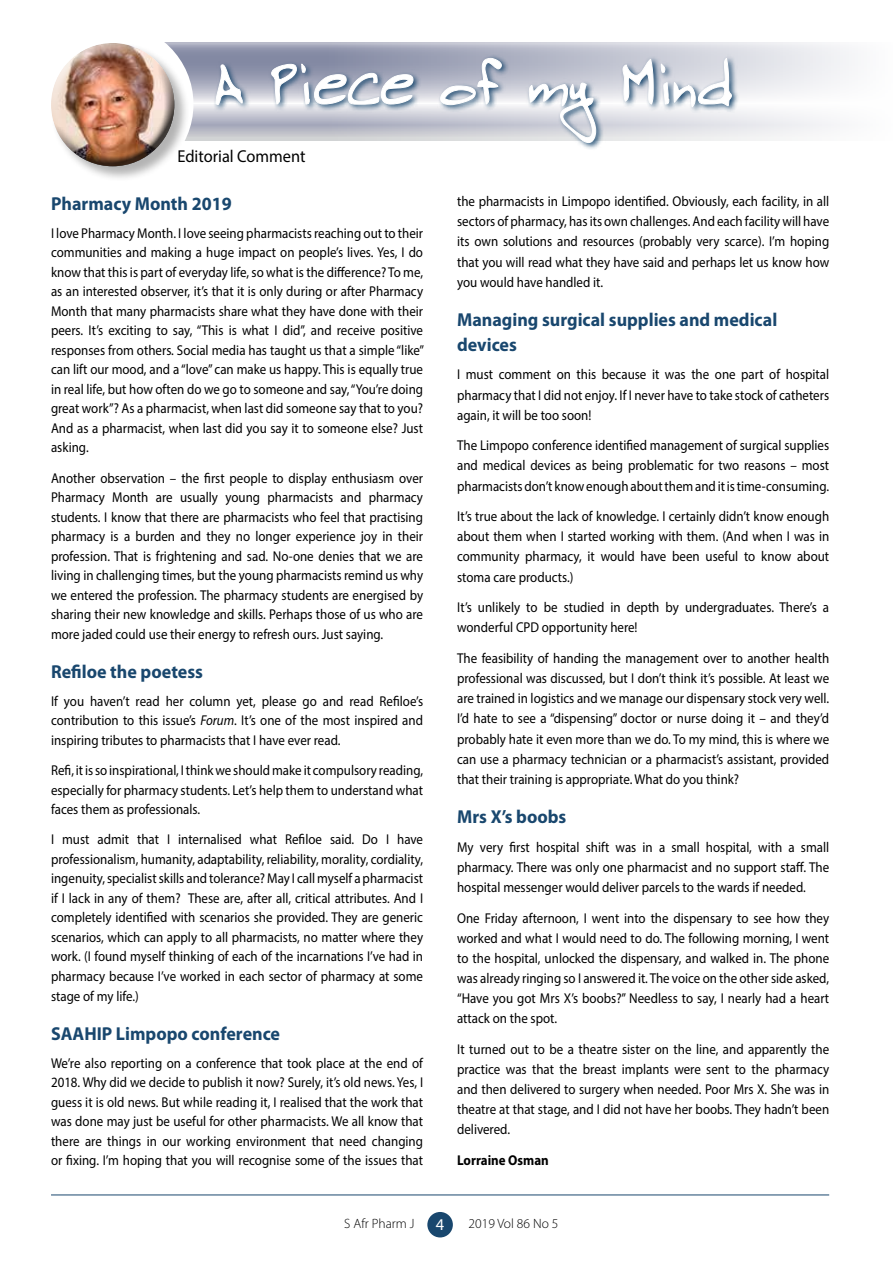
<style>
.page{position:relative;width:893px;height:1263px;background:#fff}
.page>*{position:absolute;margin:0;border:0;box-sizing:border-box;transform-origin:0 0}
.t1{font:60px "Emmetts Hand";letter-spacing:.025em;color:#fff;scale:.9 1}
.t2{font:700 18.75px/24.6px "Myriad Pro";color:#19476e;scale:.96 1}
.t3{font:17.25px "Myriad Pro";color:#000;scale:.95 1}
.t4{font:16.5px "Myriad Pro";color:#fff}
.t5{font:14.25px/19.5px "Myriad Pro";color:#000;text-align:justify;scale:.91 1}
.t6{font:700 14.25px "Myriad Pro";color:#000;scale:.91 1}
.t7{font:300 13.5px "Myriad Pro";color:#000}
.s1{font-style:italic}
</style>
<div class="page">
<hr style="left:51px;top:1194px;width:778px;height:1px;background:#19476e">
<svg style="left:190px;top:43px;width:662px;height:98px"></svg>
<div style="left:32px;top:23px;width:161px;height:162px;background:#fff;border-radius:50%"></div>
<div style="left:50px;top:42px;width:140px;height:140px;background:#000;opacity:.3"></div>
<div style="left:48px;top:40px;width:125px;height:100px;background:#fff;opacity:.75"></div>
<div style="left:50px;top:62px;width:126px;height:106px;background:#000;opacity:.75"></div>
<svg style="left:213px;top:54px;width:527px;height:95px"></svg>
<svg style="left:215px;top:64px;width:28px;height:41px"></svg>
<svg style="left:271px;top:62px;width:143px;height:43px;background:#98a4b8"></svg>
<svg style="left:440px;top:58px;width:62px;height:47px;background:#a6b0c1"></svg>
<svg style="left:528px;top:82px;width:68px;height:61px;background:#bdc6d1"></svg>
<svg style="left:622px;top:58px;width:32px;height:47px;background:#afbbc9"></svg>
<svg style="left:661px;top:57px;width:71px;height:51px;background:#c0c9d4"></svg>
<div style="left:427px;top:1212px;width:26px;height:25px;background:#19476e;border-radius:50%"></div>
<h1 class="t1" style="left:214px;top:48px;width:576px">A Piece of my Mind</h1>
<p class="t3" style="left:177px;top:146px;width:136px">Editorial Comment</p>
<h2 class="t2" style="left:51px;top:190px;width:190px">Pharmacy Month 2019</h2>
<p class="t5" style="left:51px;top:223px;width:412px">I love Pharmacy Month. I love seeing pharmacists reaching out to their communities and making a huge impact on people’s lives. Yes, I do know that this is part of everyday life, so what is the difference? To me, as an interested observer, it’s that it is only during or after Pharmacy Month that many pharmacists share what they have done with their peers. It’s exciting to say, “This is what I did”, and receive positive responses from others. Social media has taught us that a simple “like” can lift our mood, and a “love” can make us happy. This is equally true in real life, but how often do we go to someone and say, “You’re doing great work”? As a pharmacist, when last did someone say that to you?<br>And as a pharmacist, when last did you say it to someone else? Just asking.</p>
<p class="t5" style="left:51px;top:468px;width:410px">Another observation – the first people to display enthusiasm over Pharmacy Month are usually young pharmacists and pharmacy students. I know that there are pharmacists who feel that practising pharmacy is a burden and they no longer experience joy in their profession. That is frightening and sad. No-one denies that we are living in challenging times, but the young pharmacists remind us why we entered the profession. The pharmacy students are energised by sharing their new knowledge and skills. Perhaps those of us who are more jaded could use their energy to refresh ours. Just saying.</p>
<h2 class="t2" style="left:51px;top:659px;width:160px">Refiloe the poetess</h2>
<p class="t5" style="left:51px;top:691px;width:410px">If you haven’t read her column yet, please go and read Refiloe’s contribution to this issue’s <span class="s1">Forum</span>. It’s one of the most inspired and inspiring tributes to pharmacists that I have ever read.</p>
<p class="t5" style="left:51px;top:760px;width:410px">Refi, it is so inspirational, I think we should make it compulsory reading, especially for pharmacy students. Let’s help them to understand what faces them as professionals.</p>
<p class="t5" style="left:51px;top:829px;width:410px">I must admit that I internalised what Refiloe said. Do I have professionalism, humanity, adaptability, reliability, morality, cordiality, ingenuity, specialist skills and tolerance? May I call myself a pharmacist if I lack in any of them? These are, after all, critical attributes. And I completely identified with scenarios she provided. They are generic scenarios, which can apply to all pharmacists, no matter where they work. (I found myself thinking of each of the incarnations I’ve had in pharmacy because I’ve worked in each sector of pharmacy at some stage of my life.)</p>
<h2 class="t2" style="left:51px;top:1020px;width:240px">SAAHIP Limpopo conference</h2>
<p class="t5" style="left:51px;top:1053px;width:410px">We’re also reporting on a conference that took place at the end of 2018. Why did we decide to publish it now? Surely, it’s old news. Yes, I guess it is old news. But while reading it, I realised that the work that was done may just be useful for other pharmacists. We all know that there are things in our working environment that need changing or fixing. I’m hoping that you will recognise some of the issues that</p>
<p class="t5" style="left:457px;top:191px;width:410px;line-height:20.1px">the pharmacists in Limpopo identified. Obviously, each facility, in all sectors of pharmacy, has its own challenges. And each facility will have its own solutions and resources (probably very scarce). I’m hoping that you will read what they have said and perhaps let us know how you would have handled it.</p>
<h2 class="t2" style="left:457px;top:307px;width:335px">Managing surgical supplies and medical devices</h2>
<p class="t5" style="left:457px;top:364px;width:410px;line-height:20.1px">I must comment on this because it was the one part of hospital pharmacy that I did not enjoy. If I never have to take stock of catheters again, it will be too soon!</p>
<p class="t5" style="left:457px;top:435px;width:410px;line-height:20.1px">The Limpopo conference identified management of surgical supplies and medical devices as being problematic for two reasons – most pharmacists don’t know enough about them and it is time-consuming.</p>
<p class="t5" style="left:457px;top:506px;width:410px;line-height:20.1px">It’s true about the lack of knowledge. I certainly didn’t know enough about them when I started working with them. (And when I was in community pharmacy, it would have been useful to know about stoma care products.)</p>
<p class="t5" style="left:457px;top:597px;width:410px;line-height:20.1px">It’s unlikely to be studied in depth by undergraduates. There’s a wonderful CPD opportunity here!</p>
<p class="t5" style="left:457px;top:648px;width:410px;line-height:20.1px">The feasibility of handing the management over to another health professional was discussed, but I don’t think it’s possible. At least we are trained in logistics and we manage our dispensary stock very well.<br>I’d hate to see a “dispensing” doctor or nurse doing it – and they’d probably hate it even more than we do. To my mind, this is where we can use a pharmacy technician or a pharmacist’s assistant, provided that their training is appropriate. What do you think?</p>
<h2 class="t2" style="left:457px;top:804px;width:115px">Mrs X’s boobs</h2>
<p class="t5" style="left:457px;top:837px;width:410px;line-height:20.1px">My very first hospital shift was in a small hospital, with a small pharmacy. There was only one pharmacist and no support staff. The hospital messenger would deliver parcels to the wards if needed.</p>
<p class="t5" style="left:457px;top:908px;width:410px;line-height:20.1px">One Friday afternoon, I went into the dispensary to see how they worked and what I would need to do. The following morning, I went to the hospital, unlocked the dispensary, and walked in. The phone was already ringing so I answered it. The voice on the other side asked, “Have you got Mrs X’s boobs?” Needless to say, I nearly had a heart attack on the spot.</p>
<p class="t5" style="left:457px;top:1039px;width:410px;line-height:20.1px">It turned out to be a theatre sister on the line, and apparently the practice was that the breast implants were sent to the pharmacy and then delivered to surgery when needed. Poor Mrs X. She was in theatre at that stage, and I did not have her boobs. They hadn’t been delivered.</p>
<p class="t6" style="left:457px;top:1151px;width:102px">Lorraine Osman</p>
<p class="t7" style="left:344px;top:1215px;width:72px">S Afr Pharm J</p>
<p class="t4" style="left:436px;top:1214px;width:10px">4</p>
<p class="t7" style="left:469px;top:1215px;width:91px">2019 Vol 86 No 5</p>
</div>
